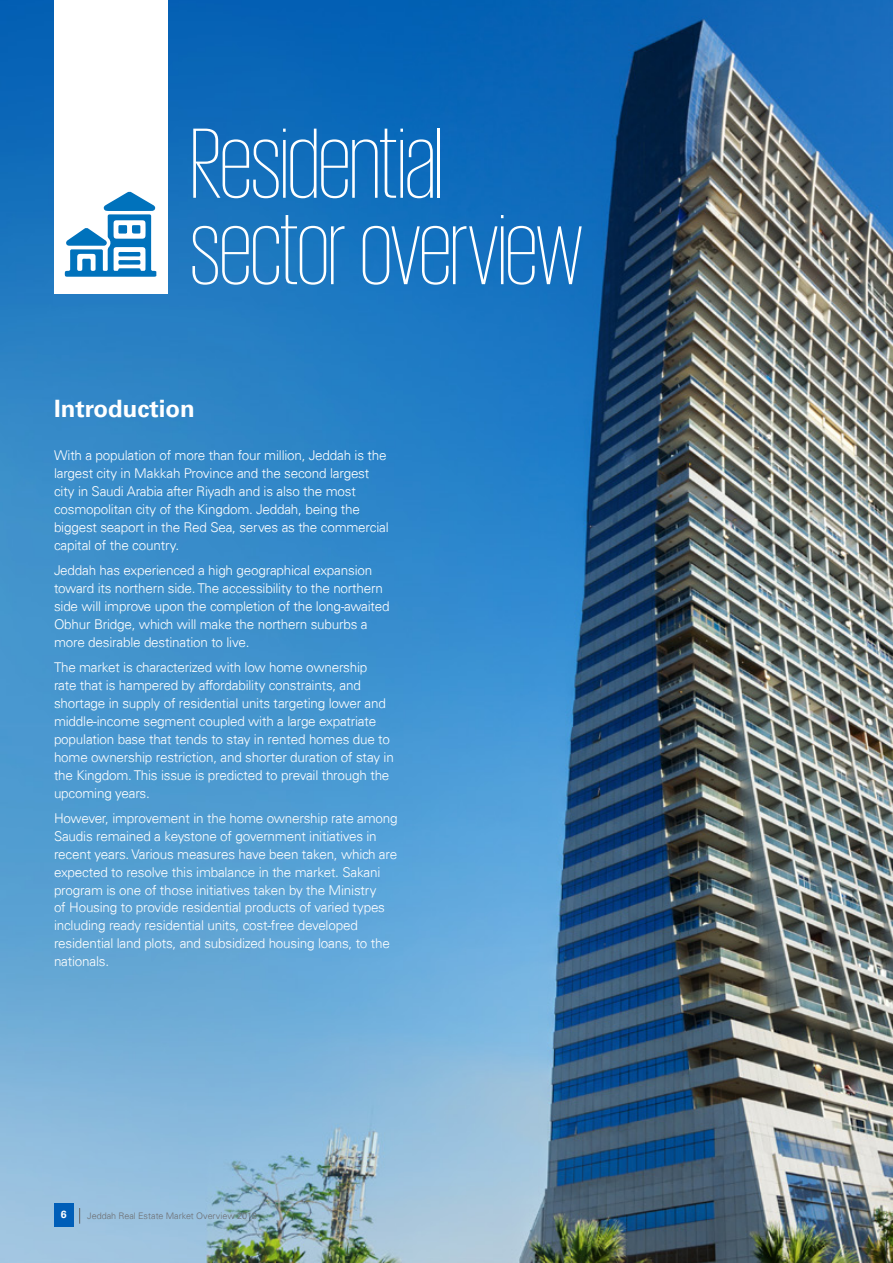
<style>
.page{position:relative;width:893px;height:1263px;background:#fff}
.page>*{position:absolute;margin:0;border:0;box-sizing:border-box;transform-origin:0 0}
.t1{font:200 102px/86.4px "KPMG";letter-spacing:-.015em;color:#fff}
.t2{font:700 24px "Univers 65";color:#fff}
.t3{font:300 13.5px/18px "Univers 45";letter-spacing:-.015em;color:#fff}
.t4{font:700 10.5px "Univers 65";color:#fff}
.t5{font:300 9px "Univers 45";color:#6d6e71}
</style>
<div class="page">
<img style="left:0;top:0;width:893px;height:1263px">
<div style="left:54px;top:0;width:113px;height:294px;background:#fff"></div>
<svg style="left:65px;top:191px;width:91px;height:86px"></svg>
<div style="left:54px;top:1203px;width:19px;height:23px;background:#005eb8"></div>
<svg style="left:79px;top:1208px;width:1px;height:16px"></svg>
<h1 class="t1" style="left:190px;top:118px;width:394px">Residential sector overview</h1>
<h2 class="t2" style="left:54px;top:395px;width:142px">Introduction</h2>
<p class="t3" style="left:54px;top:446px;width:336px">With a population of more than four million, Jeddah is the largest city in Makkah Province and the second largest city in Saudi Arabia after Riyadh and is also the most cosmopolitan city of the Kingdom. Jeddah, being the biggest seaport in the Red Sea, serves as the commercial capital of the country.</p>
<p class="t3" style="left:54px;top:561px;width:337px">Jeddah has experienced a high geographical expansion toward its northern side. The accessibility to the northern side will improve upon the completion of the long-awaited Obhur Bridge, which will make the northern suburbs a more desirable destination to live.</p>
<p class="t3" style="left:54px;top:658px;width:341px">The market is characterized with low home ownership<br>rate that is hampered by affordability constraints, and shortage in supply of residential units targeting lower and middle-income segment coupled with a large expatriate population base that tends to stay in rented homes due to home ownership restriction, and shorter duration of stay in the Kingdom. This issue is predicted to prevail through the upcoming years.</p>
<p class="t3" style="left:54px;top:809px;width:345px">However, improvement in the home ownership rate among Saudis remained a keystone of government initiatives in recent years. Various measures have been taken, which are expected to resolve this imbalance in the market. Sakani program is one of those initiatives taken by the Ministry<br>of Housing to provide residential products of varied types including ready residential units, cost-free developed residential land plots, and subsidized housing loans, to the nationals.</p>
<p class="t4" style="left:61px;top:1208px;width:7px">6</p>
<p class="t5" style="left:87px;top:1210px;width:171px">Jeddah Real Estate Market Overview 2018</p>
</div>
